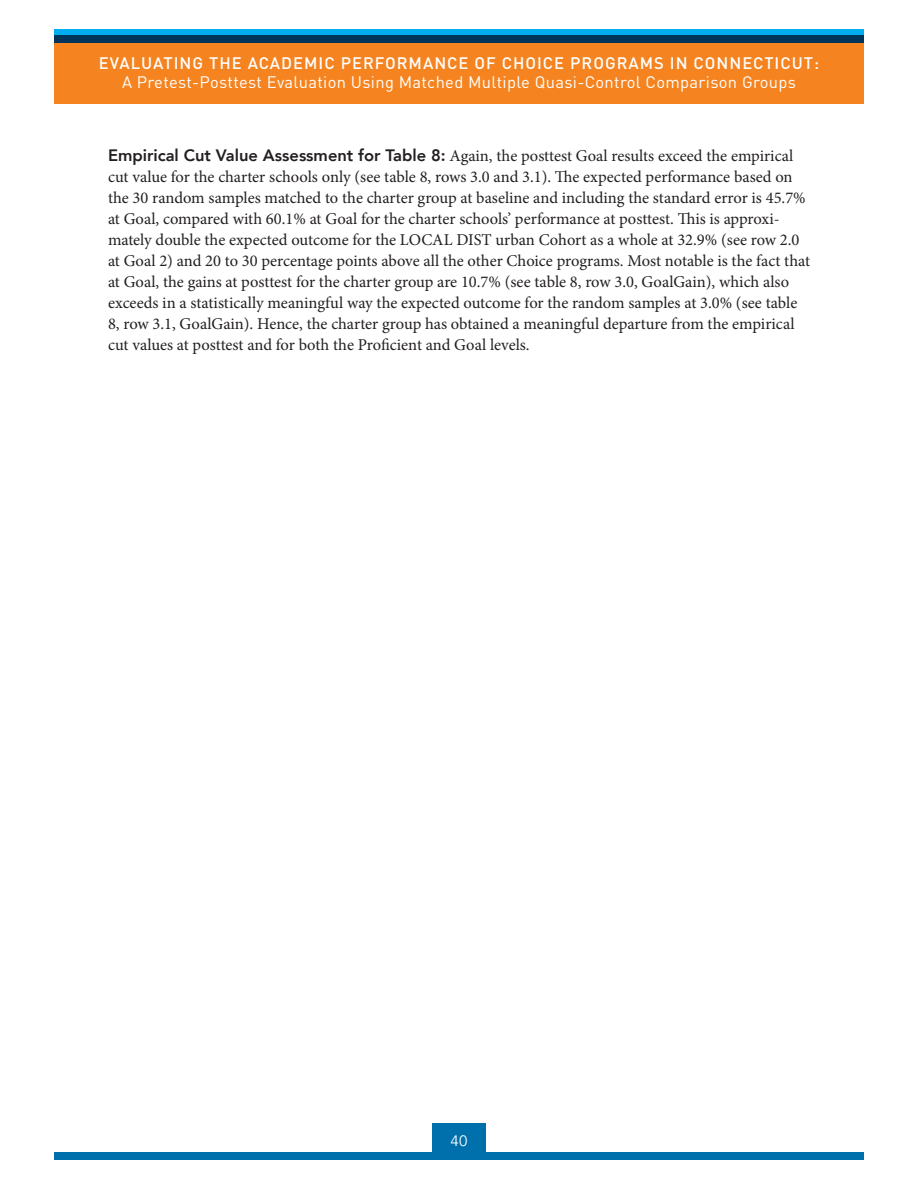
<style>
.page{position:relative;width:918px;height:1188px;background:#fff}
.page>*{position:absolute;margin:0;border:0;box-sizing:border-box;transform-origin:0 0}
.H2_bold_paragraph_st{font:16.5px/21px "Minion Pro";letter-spacing:-.005em;color:#231f20}
.t1{font:16.5px "DIN";letter-spacing:.02em;color:#fff}
.t2{font:500 16.5px "DIN";letter-spacing:.06em;color:#fff}
.t3{font:15px "Avenir";color:#fff}
.s1{font-family:"Avenir";font-weight:800}
</style>
<div class="page">
<svg style="left:54px;top:29px;width:810px;height:7px;background:#009cd9"></svg>
<div style="left:433px;top:1123px;width:53px;height:34px;background:#0070ac"></div>
<div style="left:54px;top:36px;width:810px;height:68px;background:#f58420"></div>
<div style="left:54px;top:36px;width:810px;height:7px;background:#00345a"></div>
<div style="left:54px;top:1153px;width:810px;height:7px;background:#0070ac"></div>
<p class="t2" style="left:99px;top:52px;width:722px">EVALUATING THE ACADEMIC PERFORMANCE OF CHOICE PROGRAMS IN CONNECTICUT:</p>
<p class="t1" style="left:122px;top:72px;width:675px">A Pretest-Posttest Evaluation Using Matched Multiple Quasi-Control Comparison Groups</p>
<p class="H2_bold_paragraph_st" style="left:108px;top:145px;width:704px"><span class="s1">Empirical Cut Value Assessment for Table 8:</span> Again, the posttest Goal results exceed the empirical cut value for the charter schools only (see table 8, rows 3.0 and 3.1). The expected performance based on the 30 random samples matched to the charter group at baseline and including the standard error is 45.7% at Goal, compared with 60.1% at Goal for the charter schools’ performance at posttest. This is approxi&shy;mately double the expected outcome for the LOCAL DIST urban Cohort as a whole at 32.9% (see row 2.0 at Goal 2) and 20 to 30 percentage points above all the other Choice programs. Most notable is the fact that at Goal, the gains at posttest for the charter group are 10.7% (see table 8, row 3.0, GoalGain), which also exceeds in a statistically meaningful way the expected outcome for the random samples at 3.0% (see table 8, row 3.1, GoalGain). Hence, the charter group has obtained a meaningful departure from the empirical cut values at posttest and for both the Proficient and Goal levels.</p>
<p class="t3" style="left:451px;top:1132px;width:18px">40</p>
</div>
